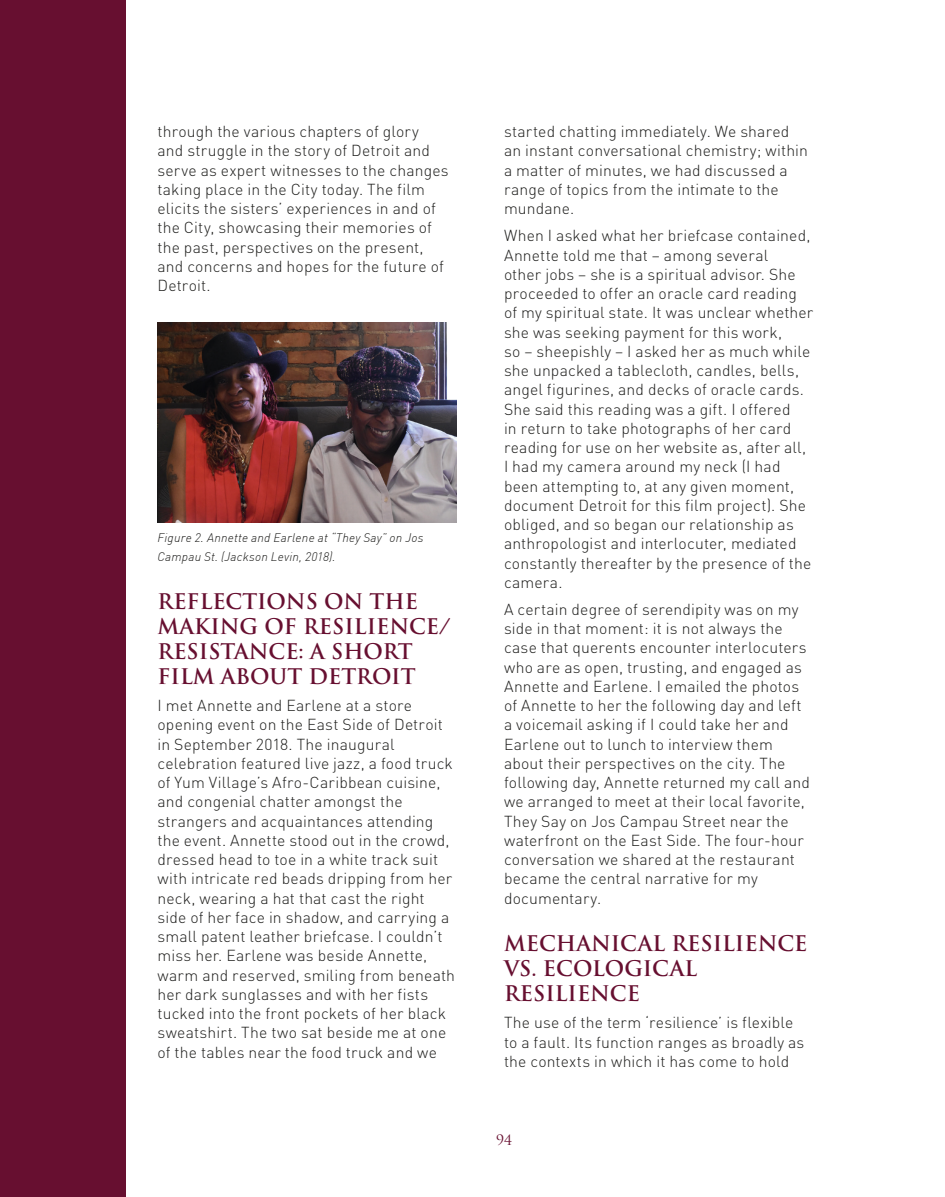
<style>
.page{position:relative;width:945px;height:1197px;background:#fff}
.page>*{position:absolute;margin:0;border:0;box-sizing:border-box;transform-origin:0 0}
.t1{font:700 21px/25.2px "Trajan Pro";color:#670f30}
.Body_Text{font:300 15.75px/19.2px "DIN";letter-spacing:.01em;color:#1d1d1b}
.t2{font:14px "Trajan Pro";color:#670f30}
.Body_Text-2{font:italic 300 12.25px/19.2px "DIN";letter-spacing:.02em;color:#1d1d1b}
</style>
<div class="page">
<div style="left:0;top:0;width:126px;height:1197px;background:#670f30"></div>
<img style="left:158px;top:323px;width:299px;height:199px">
<p class="Body_Text" style="left:158px;top:122px;width:293px">through the various chapters of glory<br>and struggle in the story of Detroit and serve as expert witnesses to the changes taking place in the City today. The film elicits the sisters’ experiences in and of the City, showcasing their memories of the past, perspectives on the present, and concerns and hopes for the future of Detroit.</p>
<p class="Body_Text-2" style="left:158px;top:528px;width:268px">Figure 2. Annette and Earlene at “They Say” on Jos<br>Campau St. (Jackson Levin, 2018).</p>
<p class="t1" style="left:158px;top:589px;width:295px">REFLECTIONS ON THE<br>MAKING OF RESILIENCE/<br>RESISTANCE: A SHORT<br>FILM ABOUT DETROIT</p>
<p class="Body_Text" style="left:158px;top:696px;width:299px">I met Annette and Earlene at a store opening event on the East Side of Detroit in September 2018. The inaugural celebration featured live jazz, a food truck of Yum Village’s Afro-Caribbean cuisine, and congenial chatter amongst the strangers and acquaintances attending the event. Annette stood out in the crowd, dressed head to toe in a white track suit with intricate red beads dripping from her neck, wearing a hat that cast the right side of her face in shadow, and carrying a small patent leather briefcase. I couldn’t miss her. Earlene was beside Annette, warm and reserved, smiling from beneath her dark sunglasses and with her fists tucked into the front pockets of her black sweatshirt. The two sat beside me at one of the tables near the food truck and we</p>
<p class="Body_Text" style="left:504px;top:122px;width:306px">started chatting immediately. We shared an instant conversational chemistry; within a matter of minutes, we had discussed a range of topics from the intimate to the mundane.</p>
<p class="Body_Text" style="left:504px;top:226px;width:311px">When I asked what her briefcase contained, Annette told me that – among several<br>other jobs – she is a spiritual advisor. She proceeded to offer an oracle card reading of my spiritual state. It was unclear whether she was seeking payment for this work,<br>so – sheepishly – I asked her as much while she unpacked a tablecloth, candles, bells, angel figurines, and decks of oracle cards.<br>She said this reading was a gift. I offered<br>in return to take photographs of her card reading for use on her website as, after all, I had my camera around my neck (I had been attempting to, at any given moment, document Detroit for this film project). She obliged, and so began our relationship as anthropologist and interlocuter, mediated constantly thereafter by the presence of the camera.</p>
<p class="Body_Text" style="left:504px;top:600px;width:307px">A certain degree of serendipity was on my side in that moment: it is not always the case that querents encounter interlocuters who are as open, trusting, and engaged as Annette and Earlene. I emailed the photos of Annette to her the following day and left a voicemail asking if I could take her and Earlene out to lunch to interview them about their perspectives on the city. The following day, Annette returned my call and we arranged to meet at their local favorite, They Say on Jos Campau Street near the waterfront on the East Side. The four-hour conversation we shared at the restaurant became the central narrative for my documentary.</p>
<p class="t1" style="left:504px;top:931px;width:305px">MECHANICAL RESILIENCE<br>VS. ECOLOGICAL<br>RESILIENCE</p>
<p class="Body_Text" style="left:504px;top:1013px;width:302px">The use of the term ‘resilience’ is flexible to a fault. Its function ranges as broadly as the contexts in which it has come to hold</p>
<p class="t2" style="left:496px;top:1131px;width:17px">94</p>
</div>
